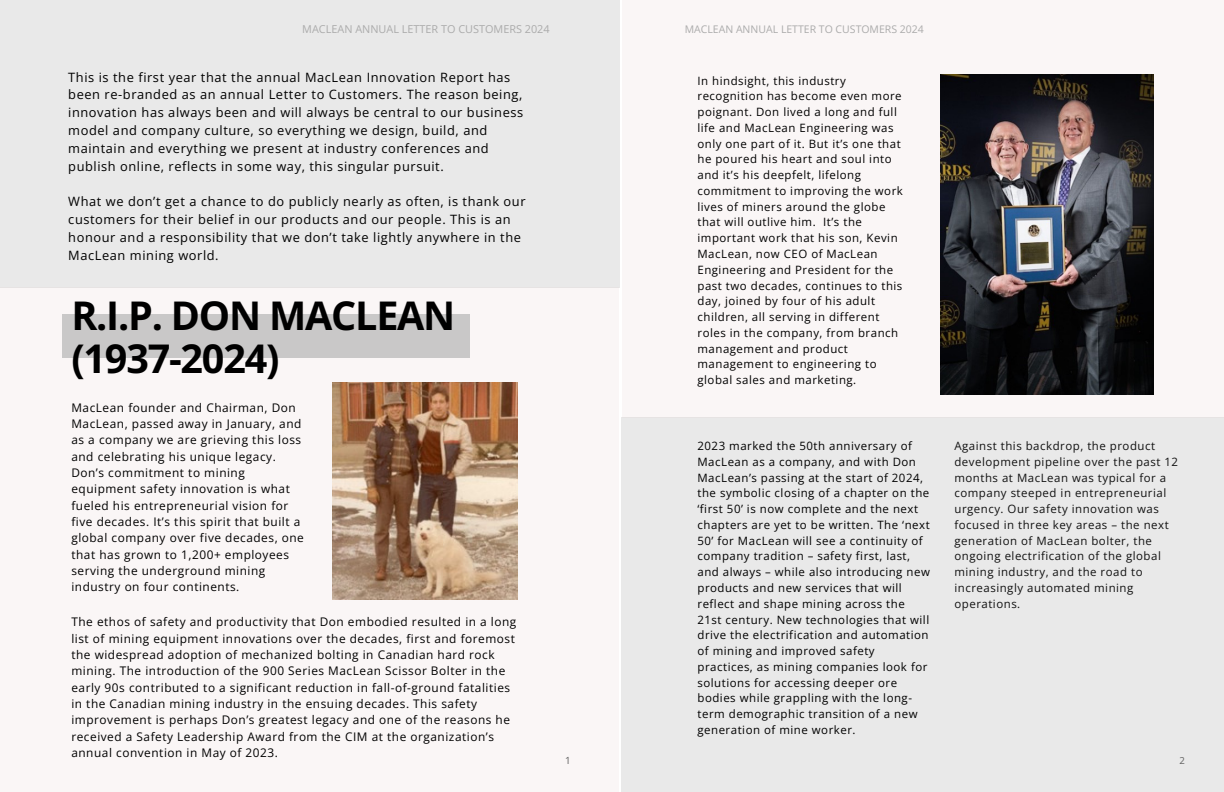
<style>
.page{position:relative;width:1224px;height:792px;background:#fff}
.page>*{position:absolute;margin:0;border:0;box-sizing:border-box;transform-origin:0 0}
.t1{font:700 39.5px/43px "Open Sans";letter-spacing:-.03em;color:#000}
.t2{font:12.9px/17.8px "Open Sans";letter-spacing:.045em;color:#000}
.t3{font:11.9px/16.3px "Open Sans";letter-spacing:.045em;color:#000}
.t4{font:11.5px/15.8px "Open Sans";letter-spacing:.045em;color:#000}
.t5{font:11.5px/15.8px "Open Sans";letter-spacing:.045em;color:#121212}
.t6{font:10.9px "Open Sans";color:#ababab}
.t7{font:10.5px "Open Sans";color:#ababab}
.t8{font:9.9px "Open Sans";color:#606060}
.t9{font:9.6px "Open Sans";color:#606060}
</style>
<div class="page">
<div style="left:0;top:288px;width:619px;height:504px;background:#faf6f6"></div>
<div style="left:63px;top:315px;width:407px;height:43px;background:#c9c8c8"></div>
<div style="left:0;top:0;width:620px;height:288px;background:#e9e9e9"></div>
<img style="left:333px;top:383px;width:184px;height:216px">
<div style="left:622px;top:0;width:602px;height:418px;background:#faf6f6"></div>
<div style="left:622px;top:418px;width:602px;height:374px;background:#e9e9e9"></div>
<img style="left:941px;top:74px;width:213px;height:321px">
<p class="t6" style="left:302px;top:21px;width:249px">MACLEAN ANNUAL LETTER TO CUSTOMERS 2024</p>
<h2 class="t2" style="left:68px;top:68px;width:457px">This is the first year that the annual MacLean Innovation Report has been re-branded as an annual Letter to Customers. The reason being, innovation has always been and will always be central to our business model and company culture, so everything we design, build, and maintain and everything we present at industry conferences and publish online, reflects in some way, this singular pursuit.</h2>
<h3 class="t2" style="left:68px;top:192px;width:459px">What we don’t get a chance to do publicly nearly as often, is thank our customers for their belief in our products and our people. This is an honour and a responsibility that we don’t take lightly anywhere in the MacLean mining world.</h3>
<p class="t1" style="left:71px;top:293px;width:386px">R.I.P. DON MACLEAN (1937-2024)</p>
<p class="t3" style="left:71px;top:399px;width:234px">MacLean founder and Chairman, Don MacLean, passed away in January, and as a company we are grieving this loss and celebrating his unique legacy.<br>Don’s commitment to mining equipment safety innovation is what fueled his entrepreneurial vision for five decades. It’s this spirit that built a global company over five decades, one that has grown to 1,200+ employees serving the underground mining industry on four continents.</p>
<p class="t3" style="left:71px;top:614px;width:446px">The ethos of safety and productivity that Don embodied resulted in a long list of mining equipment innovations over the decades, first and foremost the widespread adoption of mechanized bolting in Canadian hard rock mining. The introduction of the 900 Series MacLean Scissor Bolter in the early 90s contributed to a significant reduction in fall-of-ground fatalities in the Canadian mining industry in the ensuing decades. This safety improvement is perhaps Don’s greatest legacy and one of the reasons he received a Safety Leadership Award from the CIM at the organization’s annual convention in May of 2023.</p>
<p class="t8" style="left:565px;top:754px;width:7px">1</p>
<p class="t7" style="left:685px;top:22px;width:241px">MACLEAN ANNUAL LETTER TO CUSTOMERS 2024</p>
<p class="t4" style="left:697px;top:72px;width:207px">In hindsight, this industry recognition has become even more poignant. Don lived a long and full life and MacLean Engineering was only one part of it. But it’s one that he poured his heart and soul into and it’s his deepfelt, lifelong commitment to improving the work lives of miners around the globe that will outlive him. It’s the important work that his son, Kevin<br>MacLean, now CEO of MacLean<br>Engineering and President for the past two decades, continues to this day, joined by four of his adult children, all serving in different roles in the company, from branch management and product management to engineering to global sales and marketing.</p>
<p class="t4" style="left:697px;top:438px;width:234px">2023 marked the 50th anniversary of MacLean as a company, and with Don MacLean’s passing at the start of 2024, the symbolic closing of a chapter on the ‘first 50’ is now complete and the next chapters are yet to be written. The ‘next 50’ for MacLean will see a continuity of company tradition – safety first, last, and always – while also introducing new products and new services that will reflect and shape mining across the 21st century. New technologies that will drive the electrification and automation of mining and improved safety practices, as mining companies look for solutions for accessing deeper ore bodies while grappling with the long&shy;term demographic transition of a new generation of mine worker.</p>
<p class="t5" style="left:954px;top:438px;width:225px">Against this backdrop, the product development pipeline over the past 12 months at MacLean was typical for a company steeped in entrepreneurial urgency. Our safety innovation was focused in three key areas – the next generation of MacLean bolter, the ongoing electrification of the global mining industry, and the road to increasingly automated mining operations.</p>
<p class="t9" style="left:1180px;top:753px;width:7px">2</p>
</div>
